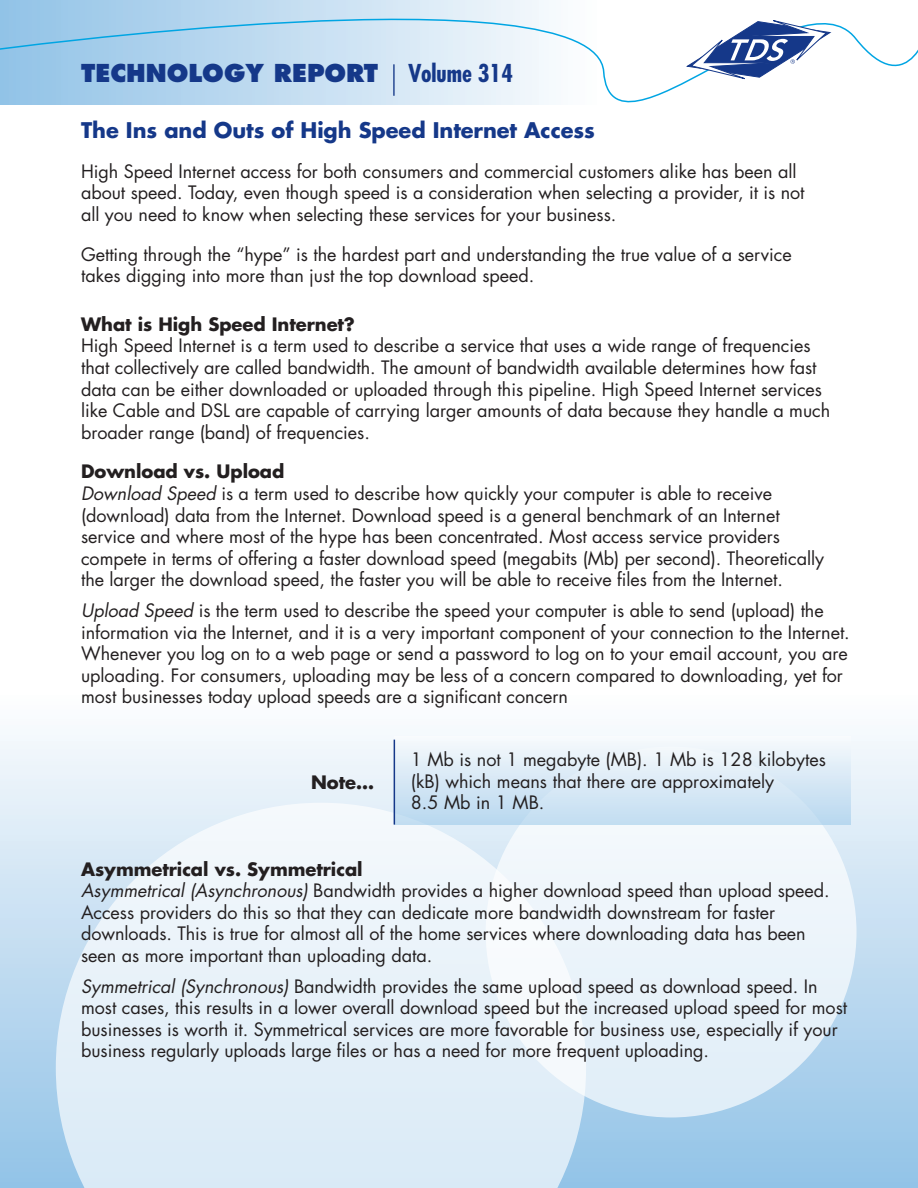
<style>
.page{position:relative;width:918px;height:1188px;background:#fff}
.page>*{position:absolute;margin:0;border:0;box-sizing:border-box;transform-origin:0 0}
.t1{font:800 24px "Futura";color:#153889}
.t2{font:700 21px "Futura";letter-spacing:-.005em;color:#153889}
.t3{font:18px/21.6px "Futura";letter-spacing:-.005em;color:#231f20}
.t4{font:700 18px "Futura";letter-spacing:-.005em;color:#231f20}
.s1{font-weight:700;font-stretch:condensed}
.s2{font-weight:700}
.s3{font-style:italic}
</style>
<div class="page">
<div style="left:0;top:694px;width:918px;height:494px;background:linear-gradient(to bottom,#fcfdfe,#91c2e6)"></div>
<div style="left:486px;top:747px;width:371px;height:370px;background:#eaf3fa;border-radius:50%"></div>
<svg style="left:56px;top:803px;width:530px;height:385px;fill:#e5f0f9"></svg>
<svg style="left:0;top:0;width:918px;height:105px"></svg>
<hr style="left:393px;top:64px;width:2px;height:32px;background:#153889">
<svg style="left:686px;top:19px;width:145px;height:61px"></svg>
<div style="left:394px;top:736px;width:456px;height:89px;background:linear-gradient(to bottom,#f7fafc,#bedbf0)"></div>
<hr style="left:394px;top:740px;width:1px;height:85px;background:#153889">
<h1 class="t1" style="left:81px;top:58px;width:434px">TECHNOLOGY REPORT <span class="s1">Volume 314</span></h1>
<p class="t2" style="left:81px;top:116px;width:515px">The Ins and Outs of High Speed Internet Access</p>
<p class="t3" style="left:81px;top:161px;width:725px">High Speed Internet access for both consumers and commercial customers alike has been all about speed. Today, even though speed is a consideration when selecting a provider, it is not all you need to know when selecting these services for your business.</p>
<p class="t3" style="left:81px;top:243px;width:712px">Getting through the “hype” is the hardest part and understanding the true value of a service takes digging into more than just the top download speed.</p>
<p class="t4" style="left:81px;top:312px;width:275px">What is High Speed Internet?</p>
<p class="t3" style="left:81px;top:335px;width:751px">High Speed Internet is a term used to describe a service that uses a wide range of frequencies that collectively are called bandwidth. The amount of bandwidth available determines how fast data can be either downloaded or uploaded through this pipeline. High Speed Internet services like Cable and DSL are capable of carrying larger amounts of data because they handle a much broader range (band) of frequencies.</p>
<p class="t3" style="left:81px;top:461px;width:745px"><span class="s2">Download vs. Upload<br></span><span class="s3">Download Speed</span> is a term used to describe how quickly your computer is able to receive (download) data from the Internet. Download speed is a general benchmark of an Internet service and where most of the hype has been concentrated. Most access service providers compete in terms of offering a faster download speed (megabits (Mb) per second). Theoretically the larger the download speed, the faster you will be able to receive files from the Internet.</p>
<p class="t3" style="left:81px;top:600px;width:770px"><span class="s3">Upload Speed</span> is the term used to describe the speed your computer is able to send (upload) the information via the Internet, and it is a very important component of your connection to the Internet.<br>Whenever you log on to a web page or send a password to log on to your email account, you are uploading. For consumers, uploading may be less of a concern compared to downloading, yet for most businesses today upload speeds are a significant concern</p>
<p class="t4" style="left:311px;top:770px;width:65px">Note…</p>
<p class="t3" style="left:411px;top:749px;width:417px">1 Mb is not 1 megabyte (MB). 1 Mb is 128 kilobytes (kB) which means that there are approximately<br>8.5 Mb in 1 MB.</p>
<p class="t3" style="left:81px;top:858px;width:750px"><span class="s2">Asymmetrical vs. Symmetrical<br></span><span class="s3">Asymmetrical (Asynchronous)</span> Bandwidth provides a higher download speed than upload speed.<br>Access providers do this so that they can dedicate more bandwidth downstream for faster downloads. This is true for almost all of the home services where downloading data has been seen as more important than uploading data.</p>
<p class="t3" style="left:81px;top:975px;width:768px"><span class="s3">Symmetrical (Synchronous)</span> Bandwidth provides the same upload speed as download speed. In most cases, this results in a lower overall download speed but the increased upload speed for most businesses is worth it. Symmetrical services are more favorable for business use, especially if your business regularly uploads large files or has a need for more frequent uploading.</p>
</div>
